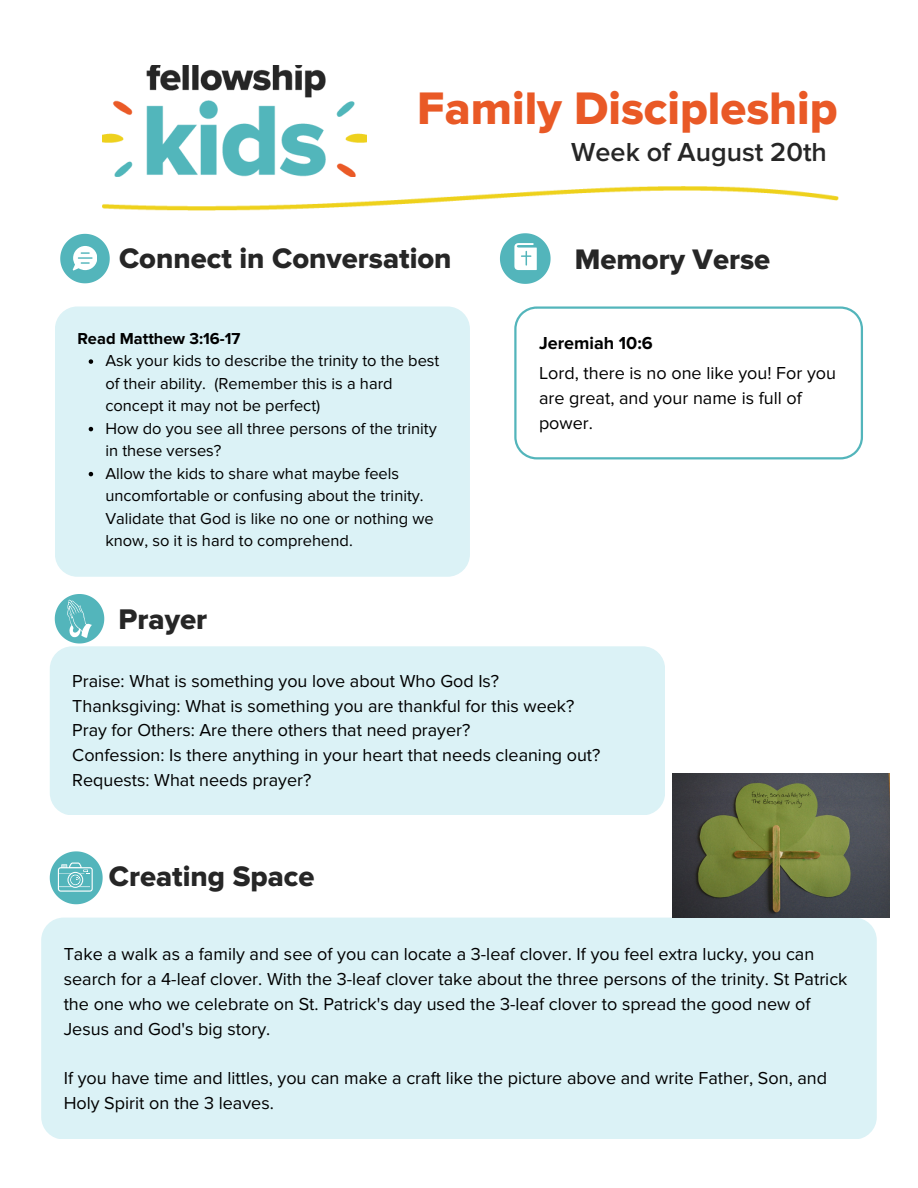
<style>
.page{position:relative;width:918px;height:1188px;background:#fff}
.page>*{position:absolute;margin:0;border:0;box-sizing:border-box;transform-origin:0 0}
.t1{font:47.25px "Proxima Nova Extrabld";color:#e95926}
.t2{font:29.4px "Proxima Nova Extrabld";color:#262626}
.t3{font:29.25px "Proxima Nova Extrabld";color:#262626}
.t4{font:600 27px "Proxima Nova";color:#262626}
.t5{font:18px/24.8px "Proxima Nova";color:#000}
.t6{font:700 18px "Proxima Nova";color:#000}
.t7{font:16.5px/22.5px "Proxima Nova";color:#000}
.t8{font:700 16.5px "Proxima Nova";color:#000}
</style>
<div class="page">
<img style="left:102px;top:65px;width:265px;height:112px">
<img style="left:102px;top:186px;width:736px;height:25px">
<div style="left:55px;top:306px;width:415px;height:270px;background:#dbf2f6;border-radius:22px"></div>
<svg style="left:89px;top:359px;width:4px;height:5px"></svg>
<svg style="left:89px;top:427px;width:4px;height:4px"></svg>
<svg style="left:89px;top:472px;width:4px;height:4px"></svg>
<svg style="left:500px;top:233px;width:51px;height:51px"></svg>
<svg style="left:514px;top:306px;width:349px;height:153px"></svg>
<svg style="left:60px;top:234px;width:50px;height:49px"></svg>
<svg style="left:50px;top:851px;width:53px;height:53px"></svg>
<div style="left:41px;top:918px;width:835px;height:221px;background:#dbf2f6;border-radius:23px"></div>
<div style="left:50px;top:646px;width:615px;height:169px;background:#dbf2f6;border-radius:22px"></div>
<svg style="left:55px;top:594px;width:49px;height:50px"></svg>
<img style="left:672px;top:773px;width:218px;height:144px">
<p class="t1" style="left:417px;top:81px;width:422px">Family Discipleship</p>
<p class="t4" style="left:571px;top:136px;width:257px">Week of August 20th</p>
<p class="t3" style="left:119px;top:241px;width:334px">Connect in Conversation</p>
<p class="t3" style="left:575px;top:242px;width:197px">Memory Verse</p>
<p class="t8" style="left:77px;top:328px;width:165px">Read Matthew 3:16-17</p>
<p class="t6" style="left:539px;top:332px;width:115px">Jeremiah 10:6</p>
<p class="t5" style="left:539px;top:361px;width:299px">Lord, there is no one like you! For you are great, and your name is full of power.</p>
<p class="t7" style="left:105px;top:350px;width:336px">Ask your kids to describe the trinity to the best of their ability. (Remember this is a hard concept it may not be perfect)</p>
<p class="t7" style="left:105px;top:417px;width:333px">How do you see all three persons of the trinity in these verses?</p>
<p class="t7" style="left:105px;top:462px;width:330px">Allow the kids to share what maybe feels uncomfortable or confusing about the trinity.<br>Validate that God is like no one or nothing we know, so it is hard to comprehend.</p>
<p class="t2" style="left:119px;top:602px;width:90px">Prayer</p>
<p class="t5" style="left:72px;top:669px;width:428px">Praise: What is something you love about Who God Is?</p>
<p class="t5" style="left:72px;top:694px;width:504px">Thanksgiving: What is something you are thankful for this week?</p>
<p class="t5" style="left:72px;top:718px;width:400px">Pray for Others: Are there others that need prayer?</p>
<p class="t5" style="left:72px;top:743px;width:530px">Confession: Is there anything in your heart that needs cleaning out?</p>
<p class="t5" style="left:72px;top:768px;width:241px">Requests: What needs prayer?</p>
<p class="t3" style="left:109px;top:859px;width:207px">Creating Space</p>
<p class="t5" style="left:64px;top:942px;width:785px">Take a walk as a family and see of you can locate a 3-leaf clover. If you feel extra lucky, you can search for a 4-leaf clover. With the 3-leaf clover take about the three persons of the trinity. St Patrick the one who we celebrate on St. Patrick's day used the 3-leaf clover to spread the good new of Jesus and God's big story.</p>
<p class="t5" style="left:64px;top:1066px;width:765px">If you have time and littles, you can make a craft like the picture above and write Father, Son, and<br>Holy Spirit on the 3 leaves.</p>
</div>
